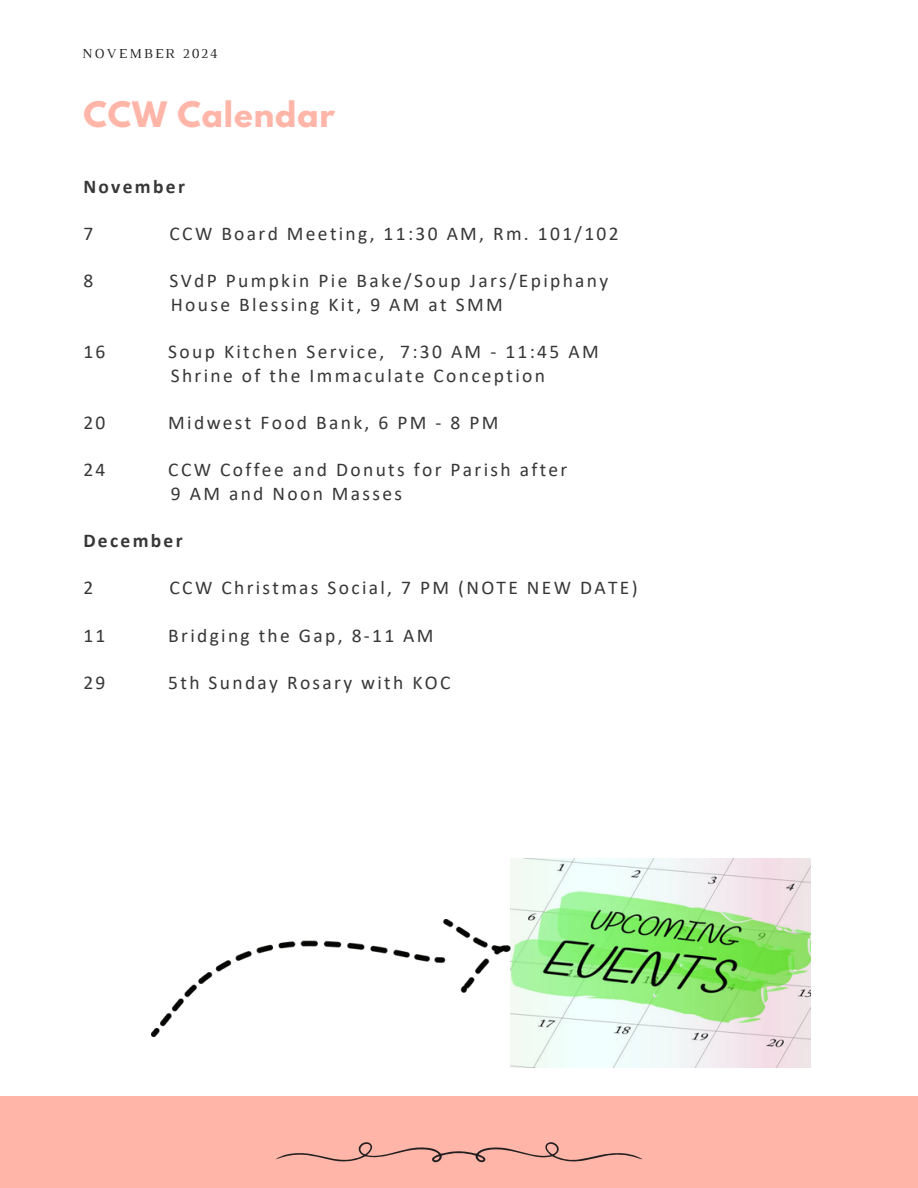
<style>
.page{position:relative;width:918px;height:1188px;background:#fff}
.page>*{position:absolute;margin:0;border:0;box-sizing:border-box;transform-origin:0 0}
.t1{font:700 31.2px "League Spartan";letter-spacing:.03em;color:#ffb6a9}
.t2{font:19.5px/23.7px "Calibri";letter-spacing:.12em;color:#373737}
.t3{font:700 19.5px "Calibri";letter-spacing:.12em;color:#373737}
.t4{font:13.95px "Luthier";letter-spacing:.14em;color:#222}
</style>
<div class="page">
<div style="left:0;top:1096px;width:918px;height:92px;background:#ffb6a9"></div>
<svg style="left:275px;top:1142px;width:367px;height:20px"></svg>
<img style="left:510px;top:858px;width:301px;height:209px">
<img style="left:151px;top:919px;width:359px;height:117px">
<p class="t4" style="left:82px;top:49px;width:137px">NOVEMBER 2024</p>
<p class="t1" style="left:83px;top:99px;width:253px">CCW Calendar</p>
<p class="t3" style="left:83px;top:178px;width:103px">November</p>
<h1 class="t2" style="left:83px;top:223px;width:11px">7</h1>
<h1 class="t2" style="left:170px;top:223px;width:451px">CCW Board Meeting, 11:30 AM, Rm. 101/102</h1>
<h2 class="t2" style="left:83px;top:270px;width:11px">8</h2>
<h2 class="t2" style="left:170px;top:270px;width:440px">SVdP Pumpkin Pie Bake/Soup Jars/Epiphany<br>House Blessing Kit, 9 AM at SMM</h2>
<h3 class="t2" style="left:83px;top:341px;width:24px">16</h3>
<h3 class="t2" style="left:168px;top:341px;width:432px">Soup Kitchen Service, 7:30 AM - 11:45 AM<br>Shrine of the Immaculate Conception</h3>
<h3 class="t2" style="left:83px;top:412px;width:24px">20</h3>
<h3 class="t2" style="left:168px;top:412px;width:332px">Midwest Food Bank, 6 PM - 8 PM</h3>
<h3 class="t2" style="left:83px;top:459px;width:24px">24</h3>
<h3 class="t2" style="left:168px;top:459px;width:401px">CCW Coffee and Donuts for Parish after<br>9 AM and Noon Masses</h3>
<h3 class="t3" style="left:83px;top:532px;width:101px">December</h3>
<h3 class="t2" style="left:83px;top:578px;width:11px">2</h3>
<h3 class="t2" style="left:170px;top:578px;width:470px">CCW Christmas Social, 7 PM (NOTE NEW DATE)</h3>
<h2 class="t2" style="left:83px;top:625px;width:24px">11</h2>
<h2 class="t2" style="left:168px;top:625px;width:267px">Bridging the Gap, 8-11 AM</h2>
<h3 class="t2" style="left:83px;top:672px;width:24px">29</h3>
<h3 class="t2" style="left:168px;top:672px;width:284px">5th Sunday Rosary with KOC</h3>
</div>
